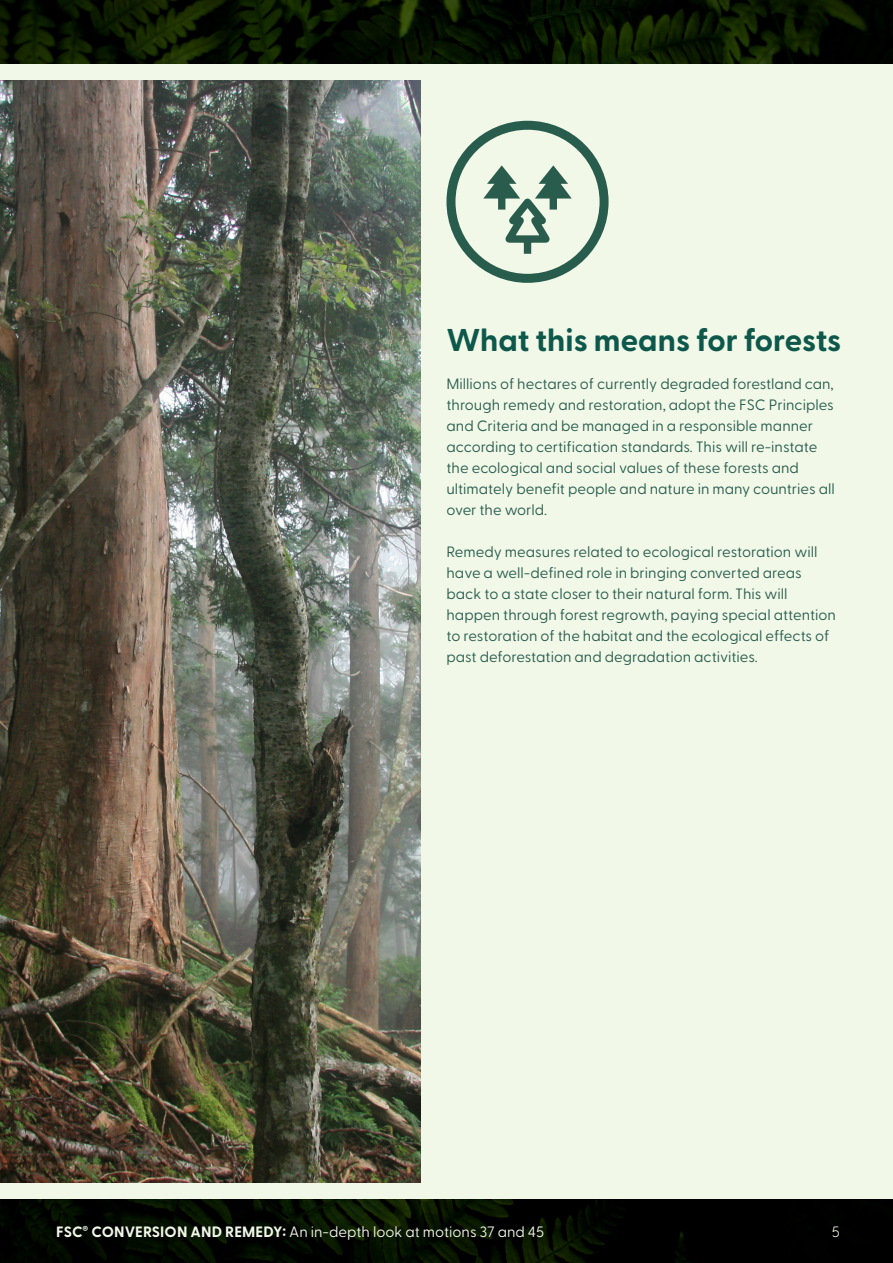
<style>
.page{position:relative;width:893px;height:1263px;background:#fff}
.page>*{position:absolute;margin:0;border:0;box-sizing:border-box;transform-origin:0 0}
.Level_1_Headline{font:700 31.5px "Greycliff CF";color:#0d584b}
.Body_text{font:15px/21px "Greycliff CF";color:#285c4d}
.t1{font:15px "Greycliff CF";color:#f1f7e8}
.t2{font:300 15px "Greycliff CF";color:#f1f7e8}
.s1{font-weight:700}
</style>
<div class="page">
<img style="left:0;top:0;width:893px;height:1263px">
<div style="left:0;top:64px;width:893px;height:1135px;background:#f1f8e8"></div>
<img style="left:0;top:81px;width:421px;height:1101px">
<svg style="left:451px;top:125px;width:153px;height:153px"></svg>
<div style="left:446px;top:121px;width:163px;height:162px;border:9px solid #285c4d;border-radius:50%"></div>
<svg style="left:483px;top:165px;width:89px;height:96px"></svg>
<p class="Level_1_Headline" style="left:446px;top:316px;width:396px">What this means for forests</p>
<p class="Body_text" style="left:446px;top:372px;width:390px">Millions of hectares of currently degraded forestland can, through remedy and restoration, adopt the FSC Principles and Criteria and be managed in a responsible manner according to certification standards. This will re-instate the ecological and social values of these forests and ultimately benefit people and nature in many countries all over the world.</p>
<p class="Body_text" style="left:446px;top:540px;width:391px">Remedy measures related to ecological restoration will have a well-defined role in bringing converted areas back to a state closer to their natural form. This will happen through forest regrowth, paying special attention to restoration of the habitat and the ecological effects of past deforestation and degradation activities.</p>
<p class="t1" style="left:56px;top:1221px;width:490px"><span class="s1">FSC</span><sup>®</sup> <span class="s1">CONVERSION AND REMEDY:</span> An in-depth look at motions 37 and 45</p>
<p class="t2" style="left:832px;top:1221px;width:10px">5</p>
</div>
